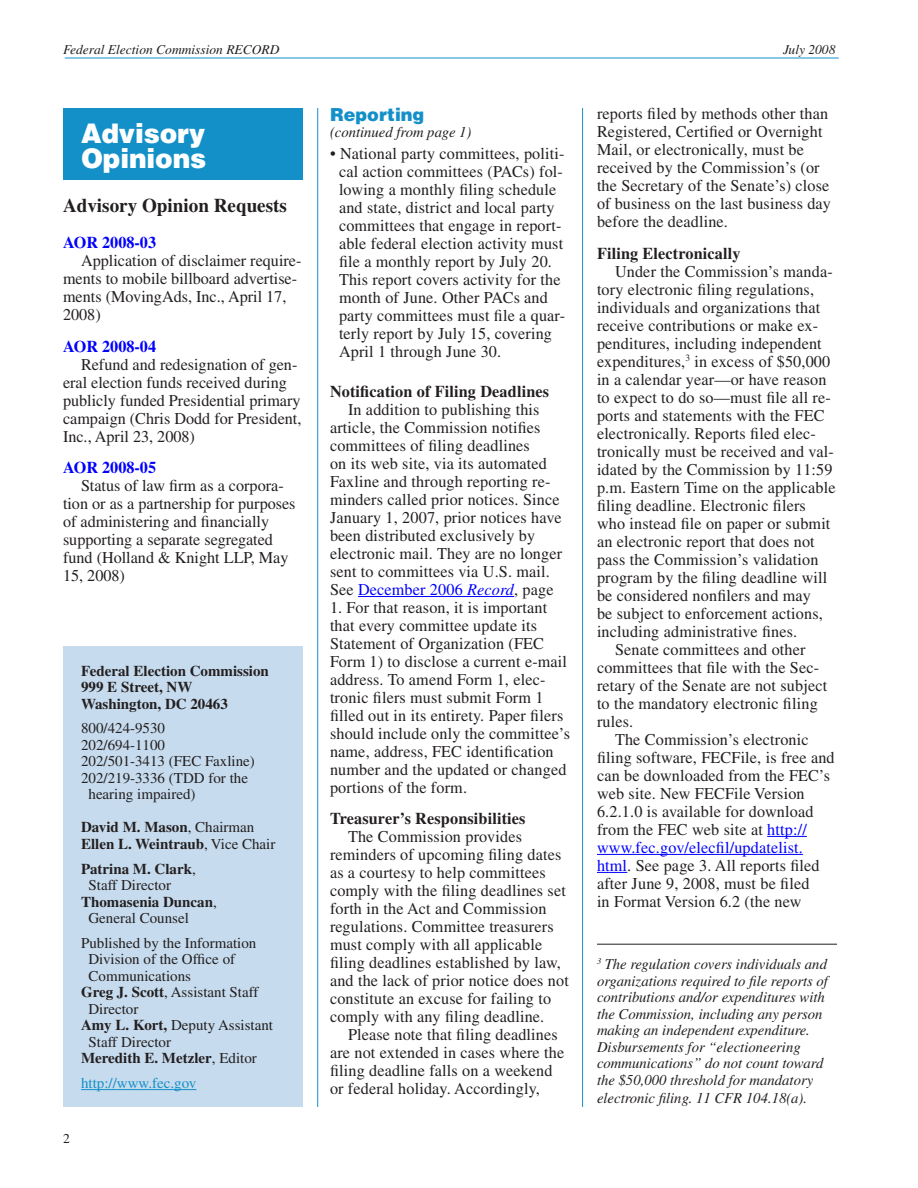
<style>
.page{position:relative;width:918px;height:1188px;background:#fff}
.page>*{position:absolute;margin:0;border:0;box-sizing:border-box;transform-origin:0 0}
.Category_Head{font:900 27px/25.5px "Helvetica LT Std";letter-spacing:-.005em;color:#fff}
.Level_1_Head{font:700 19.5px "Times LT Std";color:#231f20}
.Category_Jump{font:900 18px "Helvetica LT Std";color:#1490c8}
.Normal_Text{font:16.5px/18px "Times LT Std";letter-spacing:.01em;color:#231f20}
.Bullet_last{font:16.5px/18px "Times LT Std";letter-spacing:.01em;color:#231f20}
.Level_2_Head{font:700 16.5px "Times LT Std";letter-spacing:.01em;color:#231f20}
.Level_2_Head-2{font:700 16.5px "Times LT Std";color:#00f}
.Footnote_1{font:italic 15px/16.5px "Times LT Std";color:#231f20}
.Staff_Box{font:15px/16.5px "Times LT Std";color:#231f20}
.Staff_Box-2{font:700 15px/16.5px "Times LT Std";color:#231f20}
.Continued_from{font:italic 15px "Times LT Std";color:#231f20}
.Staff_Box-3{font:15px "Times LT Std";color:#1490c8}
.t1{font:italic 13.5px "Times LT Std";color:#231f20}
.t2{font:13.5px "Times LT Std";color:#231f20}
.s1{font-weight:400}
.s2{font-weight:700}
.s3{color:#00f}
.s4{font-style:italic;color:#00f}
</style>
<div class="page">
<hr style="left:317px;top:108px;width:1px;height:999px;background:#1490c8">
<hr style="left:582px;top:108px;width:1px;height:999px;background:#1490c8">
<hr style="left:65px;top:58px;width:774px;height:1px;background:#1490c8">
<div style="left:63px;top:646px;width:240px;height:461px;background:#c6dbed"></div>
<hr style="left:81px;top:1089px;width:115px;height:1px;background:#1490c8">
<hr style="left:358px;top:596px;width:156px;height:1px;background:#00f">
<hr style="left:767px;top:836px;width:40px;height:1px;background:#00f">
<hr style="left:597px;top:854px;width:206px;height:1px;background:#00f">
<hr style="left:597px;top:872px;width:30px;height:1px;background:#00f">
<hr style="left:597px;top:944px;width:240px;height:1px;background:#231f20">
<div style="left:63px;top:108px;width:240px;height:72px;background:#1490c8"></div>
<p class="t1" style="left:63px;top:42px;width:218px">Federal Election Commission RECORD</p>
<p class="t1" style="left:783px;top:42px;width:54px">July 2008</p>
<p class="Category_Head" style="left:81px;top:120px;width:127px">Advisory<br>Opinions</p>
<p class="Level_1_Head" style="left:63px;top:194px;width:226px">Advisory Opinion Requests</p>
<p class="Level_2_Head-2" style="left:63px;top:233px;width:95px">AOR 2008-03</p>
<p class="Normal_Text" style="left:63px;top:251px;width:240px;text-indent:18px">Application of disclaimer require&shy;ments to mobile billboard advertise&shy;ments (MovingAds, Inc., April 17,<br>2008)</p>
<p class="Level_2_Head-2" style="left:63px;top:336px;width:95px">AOR 2008-04</p>
<p class="Normal_Text" style="left:63px;top:355px;width:240px;text-indent:18px">Refund and redesignation of gen&shy;eral election funds received during publicly funded Presidential primary campaign (Chris Dodd for President, Inc., April 23, 2008)</p>
<p class="Level_2_Head-2" style="left:63px;top:458px;width:95px">AOR 2008-05</p>
<p class="Normal_Text" style="left:63px;top:476px;width:234px;text-indent:18px">Status of law firm as a corpora&shy;tion or as a partnership for purposes of administering and financially supporting a separate segregated fund (Holland &amp; Knight LLP, May<br>15, 2008)</p>
<p class="Staff_Box-2" style="left:81px;top:662px;width:189px">Federal Election Commission</p>
<p class="Staff_Box-2" style="left:81px;top:678px;width:113px">999 E Street, NW</p>
<p class="Staff_Box-2" style="left:81px;top:695px;width:148px">Washington, DC 20463</p>
<p class="Staff_Box" style="left:81px;top:720px;width:86px">800/424-9530</p>
<p class="Staff_Box" style="left:81px;top:737px;width:86px">202/694-1100</p>
<p class="Staff_Box" style="left:81px;top:753px;width:175px">202/501-3413 (FEC Faxline)</p>
<p class="Staff_Box" style="left:81px;top:770px;width:169px">202/219-3336 (TDD for the</p>
<p class="Staff_Box" style="left:88px;top:786px;width:109px">hearing impaired)</p>
<p class="Staff_Box-2" style="left:81px;top:819px;width:175px">David M. Mason<span class="s1">, Chairman</span></p>
<p class="Staff_Box-2" style="left:81px;top:835px;width:196px">Ellen L. Weintraub<span class="s1">, Vice Chair</span></p>
<p class="Staff_Box-2" style="left:81px;top:860px;width:116px">Patrina M. Clark<span class="s1">,</span></p>
<p class="Staff_Box" style="left:88px;top:877px;width:84px">Staff Director</p>
<p class="Staff_Box-2" style="left:88px;top:893px;width:130px;text-indent:-8px">Thomasenia Duncan<span class="s1">,<br>General Counsel</span></p>
<p class="Staff_Box" style="left:81px;top:935px;width:177px">Published by the Information</p>
<p class="Staff_Box" style="left:88px;top:951px;width:148px">Division of the Office of<br>Communications</p>
<p class="Staff_Box" style="left:88px;top:984px;width:171px;text-indent:-8px"><span class="s2">Greg J. Scott</span>, Assistant Staff<br>Director</p>
<p class="Staff_Box" style="left:81px;top:1017px;width:194px"><span class="s2">Amy L. Kort,</span> Deputy Assistant</p>
<p class="Staff_Box" style="left:88px;top:1034px;width:84px">Staff Director</p>
<p class="Staff_Box-2" style="left:81px;top:1050px;width:177px">Meredith E. Metzler<span class="s1">, Editor</span></p>
<p class="Staff_Box-3" style="left:81px;top:1075px;width:117px">http://www.fec.gov</p>
<p class="t2" style="left:63px;top:1131px;width:8px">2</p>
<p class="Category_Jump" style="left:330px;top:103px;width:96px">Reporting</p>
<p class="Continued_from" style="left:330px;top:124px;width:143px">(continued from page 1)</p>
<p class="Bullet_last" style="left:339px;top:145px;width:228px;text-indent:-9px">• National party committees, politi&shy;cal action committees (PACs) fol&shy;lowing a monthly filing schedule and state, district and local party committees that engage in report&shy;able federal election activity must file a monthly report by July 20.<br>This report covers activity for the month of June. Other PACs and party committees must file a quar&shy;terly report by July 15, covering April 1 through June 30.</p>
<p class="Level_2_Head" style="left:330px;top:381px;width:221px">Notification of Filing Deadlines</p>
<p class="Normal_Text" style="left:330px;top:400px;width:234px;text-indent:18px">In addition to publishing this article, the Commission notifies committees of filing deadlines<br>on its web site, via its automated Faxline and through reporting re&shy;minders called prior notices. Since January 1, 2007, prior notices have been distributed exclusively by electronic mail. They are no longer sent to committees via U.S. mail.<br>See <span class="s3">December 2006</span> <span class="s4">Record</span>, page</p>
<p class="Normal_Text" style="left:330px;top:598px;width:241px">1. For that reason, it is important that every committee update its<br>Statement of Organization (FEC<br>Form 1) to disclose a current e-mail address. To amend Form 1, elec&shy;tronic filers must submit Form 1 filled out in its entirety. Paper filers should include only the committee’s name, address, FEC identification number and the updated or changed portions of the form.</p>
<p class="Level_2_Head" style="left:330px;top:809px;width:197px">Treasurer’s Responsibilities</p>
<p class="Normal_Text" style="left:330px;top:828px;width:240px;text-indent:18px">The Commission provides reminders of upcoming filing dates as a courtesy to help committees comply with the filing deadlines set forth in the Act and Commission regulations. Committee treasurers must comply with all applicable filing deadlines established by law, and the lack of prior notice does not constitute an excuse for failing to comply with any filing deadline.</p>
<p class="Normal_Text" style="left:330px;top:1026px;width:236px;text-indent:18px">Please note that filing deadlines are not extended in cases where the filing deadline falls on a weekend or federal holiday. Accordingly,</p>
<p class="Normal_Text" style="left:597px;top:105px;width:236px">reports filed by methods other than Registered, Certified or Overnight Mail, or electronically, must be received by the Commission’s (or the Secretary of the Senate’s) close of business on the last business day before the deadline.</p>
<p class="Level_2_Head" style="left:597px;top:243px;width:145px">Filing Electronically</p>
<p class="Normal_Text" style="left:597px;top:262px;width:240px;text-indent:18px">Under the Commission’s manda&shy;tory electronic filing regulations, individuals and organizations that receive contributions or make ex&shy;penditures, including independent expenditures,<sup>3</sup> in excess of $50,000 in a calendar year—or have reason to expect to do so—must file all re&shy;ports and statements with the FEC electronically. Reports filed elec&shy;tronically must be received and val&shy;idated by the Commission by 11:59 p.m. Eastern Time on the applicable filing deadline. Electronic filers who instead file on paper or submit an electronic report that does not pass the Commission’s validation program by the filing deadline will be considered nonfilers and may<br>be subject to enforcement actions, including administrative fines.</p>
<p class="Normal_Text" style="left:597px;top:640px;width:232px;text-indent:18px">Senate committees and other committees that file with the Sec&shy;retary of the Senate are not subject to the mandatory electronic filing rules.</p>
<p class="Normal_Text" style="left:597px;top:730px;width:239px;text-indent:18px">The Commission’s electronic filing software, FECFile, is free and can be downloaded from the FEC’s web site. New FECFile Version<br>6.2.1.0 is available for download from the FEC web site at <span class="s3">http:// www.fec.gov/elecfil/updatelist. html</span>. See page 3. All reports filed after June 9, 2008, must be filed<br>in Format Version 6.2 (the new</p>
<p class="Footnote_1" style="left:597px;top:956px;width:232px"><sup>3</sup> The regulation covers individuals and organizations required to file reports of contributions and/or expenditures with the Commission, including any person making an independent expenditure.<br>Disbursements for “electioneering communications” do not count toward the $50,000 threshold for mandatory</p>
<p class="Footnote_1" style="left:597px;top:1090px;width:212px">electronic filing. 11 CFR 104.18(a).</p>
</div>
